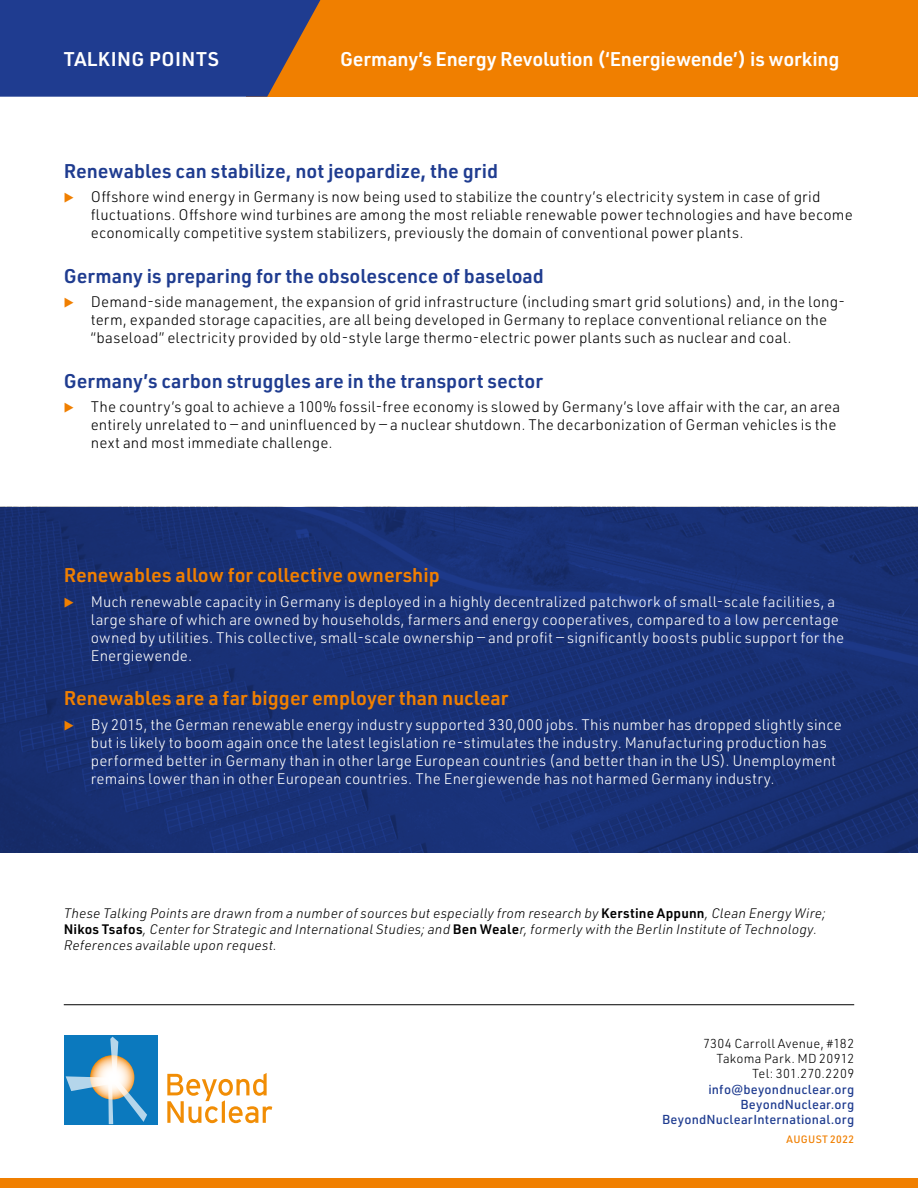
<style>
.page{position:relative;width:918px;height:1188px;background:#fff}
.page>*{position:absolute;margin:0;border:0;box-sizing:border-box;transform-origin:0 0}
.t1{font:600 19.5px "URWDIN";color:#1f3c90}
.t2{font:600 19.5px "URWDIN";color:#f07f00}
.t3{font:600 19.5px "URWDIN";letter-spacing:-.01em;color:#fff}
.t4{font:600 19.5px "URWDIN";letter-spacing:.02em;color:#fff}
.t5{font:300 15px/18px "URWDIN";letter-spacing:.01em;color:#000}
.t6{font:300 15px/18px "URWDIN";letter-spacing:.01em;color:#fff}
.t7{font:italic 300 13.5px/16.2px "URWDIN";letter-spacing:.01em;color:#000}
.t8{font:500 12.75px/15.3px "URWDIN";letter-spacing:.015em;color:#1f3c90;text-align:right}
.t9{font:300 12.75px/15.3px "URWDIN";letter-spacing:.015em;color:#000;text-align:right}
.t10{font:500 10.5px "URWDIN";letter-spacing:.035em;color:#f07f00}
.s1{font-weight:600;font-style:normal}
</style>
<div class="page">
<img style="left:0;top:507px;width:918px;height:346px">
<div style="left:246px;top:0;width:672px;height:97px;background:#f07f00"></div>
<svg style="left:0;top:0;width:320px;height:97px;background:#304284"></svg>
<div style="left:64px;top:1035px;width:93px;height:89px;background:#0b79be"></div>
<svg style="left:66px;top:1037px;width:81px;height:87px"></svg>
<svg style="left:167px;top:1073px;width:105px;height:50px"></svg>
<hr style="left:64px;top:1004px;width:790px;height:1px;background:#000">
<div style="left:0;top:1179px;width:918px;height:9px;background:#f07f00"></div>
<svg style="left:65px;top:597px;width:9px;height:10px"></svg>
<svg style="left:65px;top:720px;width:9px;height:10px"></svg>
<h1 class="t4" style="left:64px;top:46px;width:157px">TALKING POINTS</h1>
<h1 class="t3" style="left:340px;top:46px;width:501px">Germany’s Energy Revolution (‘Energiewende’) is working</h1>
<h1 class="t1" style="left:64px;top:158px;width:436px">Renewables can stabilize, not jeopardize, the grid</h1>
<p class="t5" style="left:91px;top:187px;width:764px">Offshore wind energy in Germany is now being used to stabilize the country’s electricity system in case of grid fluctuations. Offshore wind turbines are among the most reliable renewable power technologies and have become economically competitive system stabilizers, previously the domain of conventional power plants.</p>
<h1 class="t1" style="left:64px;top:263px;width:482px">Germany is preparing for the obsolescence of baseload</h1>
<p class="t5" style="left:91px;top:293px;width:756px">Demand-side management, the expansion of grid infrastructure (including smart grid solutions) and, in the long&shy;term, expanded storage capacities, are all being developed in Germany to replace conventional reliance on the “baseload” electricity provided by old-style large thermo-electric power plants such as nuclear and coal.</p>
<h1 class="t1" style="left:64px;top:368px;width:481px">Germany’s carbon struggles are in the transport sector</h1>
<p class="t5" style="left:91px;top:398px;width:751px">The country’s goal to achieve a 100% fossil-free economy is slowed by Germany’s love affair with the car, an area entirely unrelated to — and uninfluenced by — a nuclear shutdown. The decarbonization of German vehicles is the next and most immediate challenge.</p>
<h1 class="t2" style="left:64px;top:562px;width:377px">Renewables allow for collective ownership</h1>
<p class="t6" style="left:91px;top:592px;width:755px">Much renewable capacity in Germany is deployed in a highly decentralized patchwork of small-scale facilities, a large share of which are owned by households, farmers and energy cooperatives, compared to a low percentage owned by utilities. This collective, small-scale ownership — and profit — significantly boosts public support for the Energiewende.</p>
<h1 class="t2" style="left:64px;top:685px;width:446px">Renewables are a far bigger employer than nuclear</h1>
<p class="t6" style="left:91px;top:715px;width:753px">By 2015, the German renewable energy industry supported 330,000 jobs. This number has dropped slightly since but is likely to boom again once the latest legislation re-stimulates the industry. Manufacturing production has performed better in Germany than in other large European countries (and better than in the US). Unemployment remains lower than in other European countries. The Energiewende has not harmed Germany industry.</p>
<p class="t7" style="left:64px;top:904px;width:764px">These Talking Points are drawn from a number of sources but especially from research by <span class="s1">Kerstine Appunn</span>, Clean Energy Wire;<br><span class="s1">Nikos Tsafos</span>, Center for Strategic and International Studies; and <span class="s1">Ben Weale</span>r, formerly with the Berlin Institute of Technology.<br>References available upon request.</p>
<p class="t9" style="left:703px;top:1035px;width:153px">7304 Carroll Avenue, #182<br>Takoma Park. MD 20912<br>Tel: 301.270.2209</p>
<p class="t8" style="left:662px;top:1081px;width:194px">info@beyondnuclear.org<br>BeyondNuclear.org<br>BeyondNuclearInternational.org</p>
<p class="t10" style="left:787px;top:1132px;width:69px">AUGUST 2022</p>
</div>
